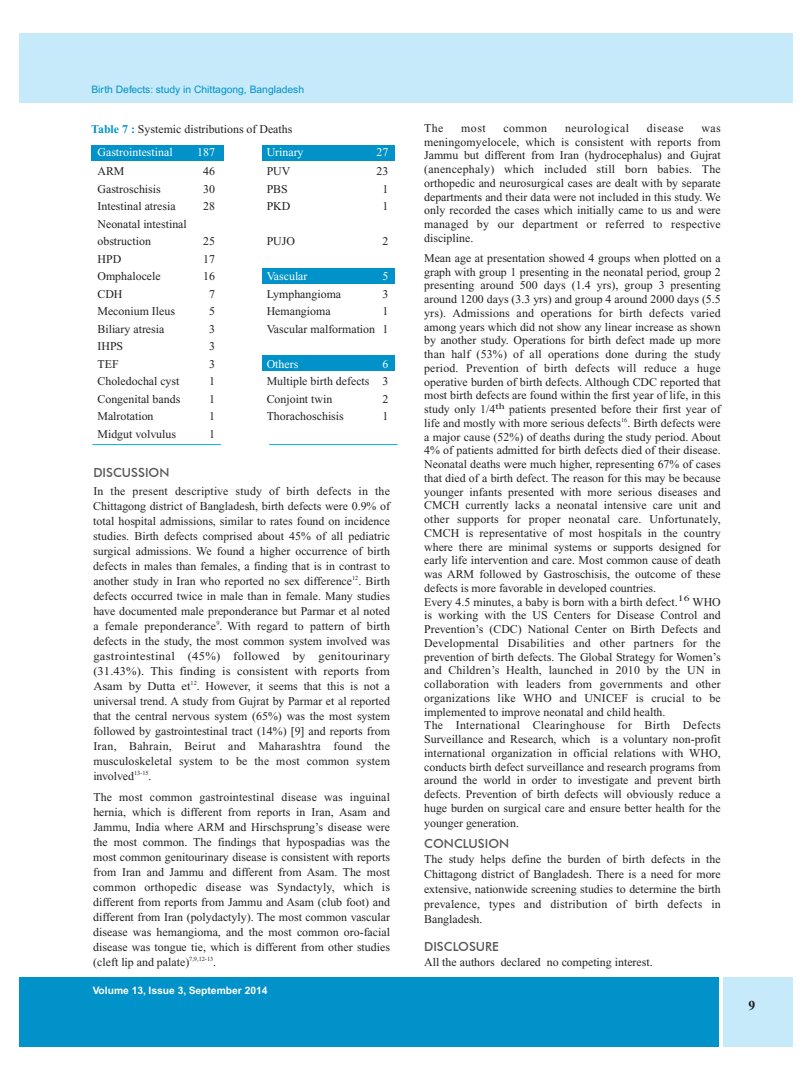
<style>
.page{position:relative;width:810px;height:1080px;background:#fff}
.page>*{position:absolute;margin:0;border:0;box-sizing:border-box;transform-origin:0 0}
.t1{font:700 13.75px "Times New Roman";color:#231f20}
.t2{font:500 12.5px "Futura BT";color:#57585a}
.t3{font:11.88px/13.8px "Times New Roman";color:#231f20;text-align:justify}
.t4{font:11.88px "Times New Roman";color:#fff}
.t5{font:11.88px "Times New Roman";letter-spacing:.035em;color:#231f20}
.t6{font:10.25px "Helvetica";color:#0092c8}
.t7{font:700 10.25px "Helvetica";color:#fff}
.s1{font-weight:700;color:#0092c8}
</style>
<div class="page">
<div style="left:262px;top:145px;width:133px;height:15px;background:#0092c8"></div>
<div style="left:262px;top:268px;width:133px;height:16px;background:#0092c8"></div>
<div style="left:262px;top:355px;width:133px;height:15px;background:#0092c8"></div>
<div style="left:92px;top:145px;width:132px;height:15px;background:#0092c8"></div>
<div style="left:19px;top:977px;width:699px;height:69px;background:#0092c8"></div>
<div style="left:724px;top:977px;width:69px;height:69px;background:#c6eafa"></div>
<div style="left:19px;top:33px;width:774px;height:70px;background:#c6eafa"></div>
<hr style="left:92px;top:444px;width:129px;height:1px;background:#00aeef">
<hr style="left:269px;top:444px;width:129px;height:1px;background:#00aeef">
<p class="t6" style="left:91px;top:84px;width:214px">Birth Defects: study in Chittagong, Bangladesh</p>
<p class="t3" style="left:91px;top:122px;width:203px"><span class="s1">Table 7 :</span> Systemic distributions of Deaths</p>
<p class="t4" style="left:98px;top:146px;width:77px">Gastrointestinal</p>
<p class="t4" style="left:197px;top:146px;width:19px">187</p>
<p class="t4" style="left:267px;top:146px;width:38px">Urinary</p>
<p class="t4" style="left:376px;top:146px;width:13px">27</p>
<p class="t3" style="left:98px;top:164px;width:29px">ARM</p>
<p class="t3" style="left:203px;top:164px;width:13px">46</p>
<p class="t3" style="left:267px;top:164px;width:25px">PUV</p>
<p class="t3" style="left:376px;top:164px;width:13px">23</p>
<p class="t3" style="left:98px;top:182px;width:65px">Gastroschisis</p>
<p class="t3" style="left:203px;top:182px;width:13px">30</p>
<p class="t3" style="left:267px;top:182px;width:23px">PBS</p>
<p class="t3" style="left:382px;top:182px;width:7px">1</p>
<p class="t3" style="left:98px;top:199px;width:80px">Intestinal atresia</p>
<p class="t3" style="left:203px;top:199px;width:13px">28</p>
<p class="t3" style="left:267px;top:199px;width:25px">PKD</p>
<p class="t3" style="left:382px;top:199px;width:7px">1</p>
<p class="t3" style="left:98px;top:215px;width:91px;line-height:17.5px">Neonatal intestinal obstruction</p>
<p class="t3" style="left:203px;top:234px;width:13px">25</p>
<p class="t3" style="left:267px;top:234px;width:30px">PUJO</p>
<p class="t3" style="left:382px;top:234px;width:7px">2</p>
<p class="t3" style="left:98px;top:252px;width:25px">HPD</p>
<p class="t3" style="left:203px;top:252px;width:13px">17</p>
<p class="t3" style="left:98px;top:269px;width:65px">Omphalocele</p>
<p class="t3" style="left:203px;top:269px;width:13px">16</p>
<p class="t4" style="left:267px;top:270px;width:42px">Vascular</p>
<p class="t4" style="left:382px;top:270px;width:7px">5</p>
<p class="t3" style="left:98px;top:287px;width:27px">CDH</p>
<p class="t3" style="left:209px;top:287px;width:7px">7</p>
<p class="t3" style="left:267px;top:287px;width:76px">Lymphangioma</p>
<p class="t3" style="left:382px;top:287px;width:7px">3</p>
<p class="t3" style="left:98px;top:304px;width:79px">Meconium Ileus</p>
<p class="t3" style="left:209px;top:304px;width:7px">5</p>
<p class="t3" style="left:267px;top:304px;width:65px">Hemangioma</p>
<p class="t3" style="left:382px;top:304px;width:7px">1</p>
<p class="t3" style="left:98px;top:322px;width:68px">Biliary atresia</p>
<p class="t3" style="left:209px;top:322px;width:7px">3</p>
<p class="t3" style="left:267px;top:322px;width:123px">Vascular malformation 1</p>
<p class="t3" style="left:98px;top:339px;width:27px">IHPS</p>
<p class="t3" style="left:209px;top:339px;width:7px">3</p>
<p class="t3" style="left:98px;top:357px;width:23px">TEF</p>
<p class="t3" style="left:209px;top:357px;width:7px">3</p>
<p class="t4" style="left:267px;top:357px;width:33px">Others</p>
<p class="t4" style="left:382px;top:357px;width:7px">6</p>
<p class="t3" style="left:98px;top:374px;width:83px">Choledochal cyst</p>
<p class="t3" style="left:209px;top:374px;width:7px">1</p>
<p class="t3" style="left:267px;top:374px;width:123px">Multiple birth defects 3</p>
<p class="t3" style="left:98px;top:392px;width:84px">Congenital bands</p>
<p class="t3" style="left:209px;top:392px;width:7px">1</p>
<p class="t3" style="left:267px;top:392px;width:67px">Conjoint twin</p>
<p class="t3" style="left:382px;top:392px;width:7px">2</p>
<p class="t3" style="left:98px;top:409px;width:58px">Malrotation</p>
<p class="t3" style="left:209px;top:409px;width:7px">1</p>
<p class="t3" style="left:267px;top:409px;width:79px">Thorachoschisis</p>
<p class="t3" style="left:382px;top:409px;width:7px">1</p>
<p class="t3" style="left:98px;top:427px;width:80px">Midgut volvulus</p>
<p class="t3" style="left:209px;top:427px;width:7px">1</p>
<p class="t2" style="left:93px;top:465px;width:78px">DISCUSSION</p>
<p class="t3" style="left:93px;top:483px;width:298px;line-height:15px">In the present descriptive study of birth defects in the Chittagong district of Bangladesh, birth defects were 0.9% of total hospital admissions, similar to rates found on incidence studies. Birth defects comprised about 45% of all pediatric surgical admissions. We found a higher occurrence of birth defects in males than females, a finding that is in contrast to another study in Iran who reported no sex difference<sup>12</sup>. Birth defects occurred twice in male than in female. Many studies have documented male preponderance but Parmar et al noted a female preponderance<sup>9</sup>. With regard to pattern of birth defects in the study, the most common system involved was gastrointestinal (45%) followed by genitourinary (31.43%). This finding is consistent with reports from Asam by Dutta et<sup>12</sup>. However, it seems that this is not a universal trend. A study from Gujrat by Parmar et al reported that the central nervous system (65%) was the most system followed by gastrointestinal tract (14%) [9] and reports from Iran, Bahrain, Beirut and Maharashtra found the musculoskeletal system to be the most common system involved<sup>13-15</sup>.</p>
<p class="t3" style="left:93px;top:790px;width:298px;line-height:15px">The most common gastrointestinal disease was inguinal hernia, which is different from reports in Iran, Asam and Jammu, India where ARM and Hirschsprung’s disease were the most common. The findings that hypospadias was the most common genitourinary disease is consistent with reports from Iran and Jammu and different from Asam. The most common orthopedic disease was Syndactyly, which is different from reports from Jammu and Asam (club foot) and different from Iran (polydactyly). The most common vascular disease was hemangioma, and the most common oro-facial disease was tongue tie, which is different from other studies (cleft lip and palate)<sup>7,9,12-13</sup>.</p>
<p class="t7" style="left:93px;top:984px;width:176px">Volume 13, Issue 3, September 2014</p>
<p class="t3" style="left:424px;top:121px;width:21px">The</p>
<p class="t3" style="left:461px;top:121px;width:26px">most</p>
<p class="t3" style="left:503px;top:121px;width:45px">common</p>
<p class="t5" style="left:565px;top:122px;width:66px">neurological</p>
<p class="t5" style="left:647px;top:122px;width:38px">disease</p>
<p class="t3" style="left:424px;top:121px;width:298px;text-indent:277px">was meningomyelocele, which is consistent with reports from Jammu but different from Iran (hydrocephalus) and Gujrat (anencephaly) which included still born babies. The orthopedic and neurosurgical cases are dealt with by separate departments and their data were not included in this study. We only recorded the cases which initially came to us and were managed by our department or referred to respective discipline.</p>
<p class="t3" style="left:424px;top:251px;width:298px;text-align:left">Mean age at presentation showed 4 groups when plotted on a graph with group 1 presenting in the neonatal period, group 2 presenting around 500 days (1.4 yrs), group 3 presenting around 1200 days (3.3 yrs) and group 4 around 2000 days (5.5 yrs). Admissions and operations for birth defects varied among years which did not show any linear increase as shown by another study. Operations for birth defect made up more than half (53%) of all operations done during the study period. Prevention of birth defects will reduce a huge operative burden of birth defects. Although CDC reported that most birth defects are found within the first year of life, in this study only 1/4<sup>th</sup> patients presented before their first year of life and mostly with more serious defects<sup>16</sup>. Birth defects were a major cause (52%) of deaths during the study period. About 4% of patients admitted for birth defects died of their disease.<br>Neonatal deaths were much higher, representing 67% of cases that died of a birth defect. The reason for this may be because younger infants presented with more serious diseases and CMCH currently lacks a neonatal intensive care unit and other supports for proper neonatal care. Unfortunately, CMCH is representative of most hospitals in the country where there are minimal systems or supports designed for early life intervention and care. Most common cause of death was ARM followed by Gastroschisis, the outcome of these defects is more favorable in developed countries.<br>Every 4.5 minutes, a baby is born with a birth defect.<sup>16</sup> WHO is working with the US Centers for Disease Control and Prevention’s (CDC) National Center on Birth Defects and Developmental Disabilities and other partners for the prevention of birth defects. The Global Strategy for Women’s and Children’s Health, launched in 2010 by the UN in collaboration with leaders from governments and other organizations like WHO and UNICEF is crucial to be implemented to improve neonatal and child health.<br>The International Clearinghouse for Birth Defects Surveillance and Research, which is a voluntary non-profit international organization in official relations with WHO, conducts birth defect surveillance and research programs from around the world in order to investigate and prevent birth defects. Prevention of birth defects will obviously reduce a huge burden on surgical care and ensure better health for the</p>
<p class="t3" style="left:424px;top:816px;width:96px">younger generation.</p>
<p class="t2" style="left:424px;top:836px;width:87px">CONCLUSION</p>
<p class="t3" style="left:424px;top:852px;width:298px;line-height:15px">The study helps define the burden of birth defects in the Chittagong district of Bangladesh. There is a need for more extensive, nationwide screening studies to determine the birth prevalence, types and distribution of birth defects in Bangladesh.</p>
<p class="t2" style="left:424px;top:939px;width:76px">DISCLOSURE</p>
<p class="t3" style="left:424px;top:955px;width:230px">All the authors declared no competing interest.</p>
<p class="t1" style="left:748px;top:998px;width:8px">9</p>
</div>
